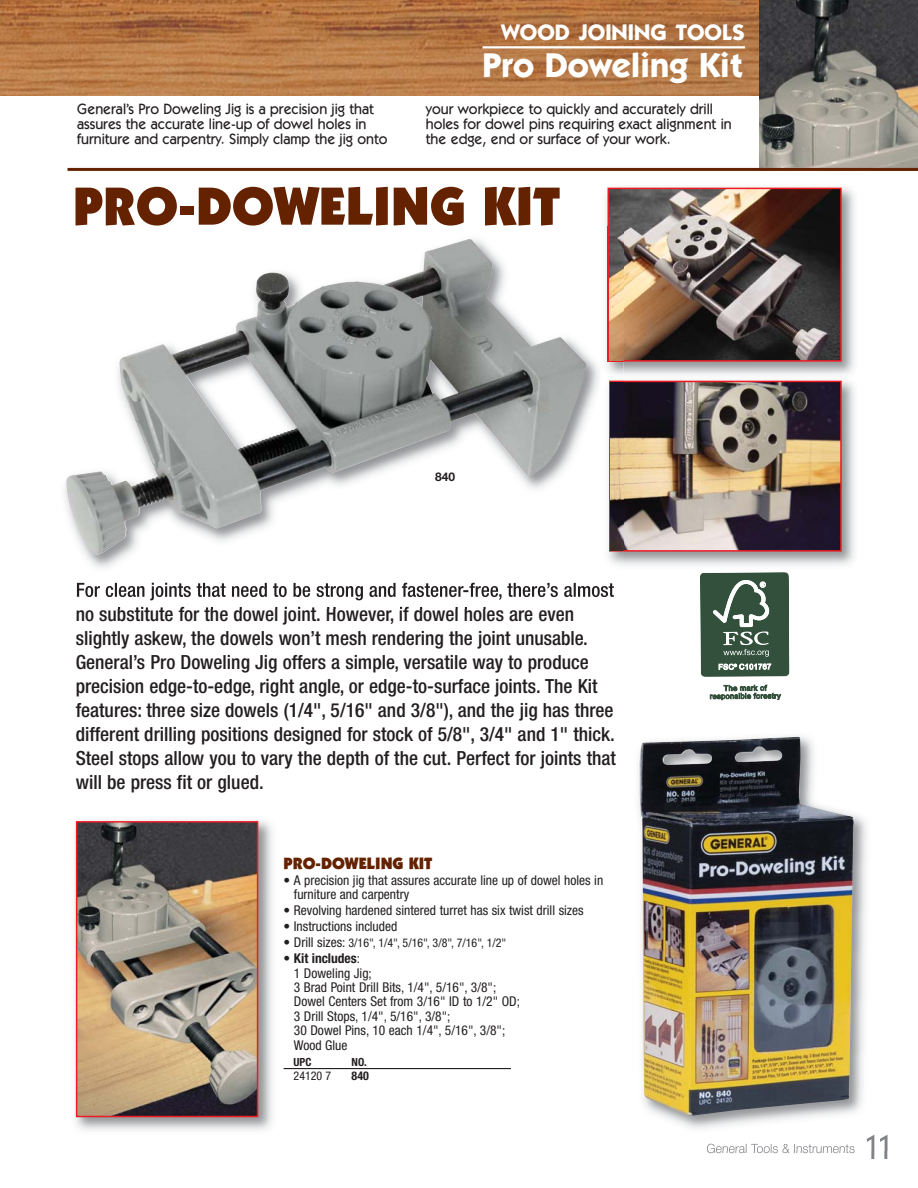
<style>
.page{position:relative;width:918px;height:1188px;background:#fff}
.page>*{position:absolute;margin:0;border:0;box-sizing:border-box;transform-origin:0 0}
.t1{font:900 54px "Itc Kabel";color:#642200}
.t2{font:700 34.5px "Itc Kabel";color:#fff}
.t3{font:300 32.1px "DIN Neuzeit Grotesk";color:#808285}
.t4{font:700 22.5px "Itc Kabel";color:#fff}
.t5{font:500 condensed 19.5px/24px "Helvetica Neue";color:#231f20}
.t6{font:900 16.5px "Itc Kabel";color:#642200}
.t7{font:500 15px/15px "Itc Kabel";color:#231f20;scale:.95 1}
.t8{font:condensed 13.5px/14.4px "Helvetica Neue";color:#231f20}
.t9{font:300 12.15px "Helvetica Neue";color:#808285}
.t10{font:condensed 12px "Helvetica Neue";color:#231f20}
.t11{font:700 condensed 12px "Helvetica Neue";color:#231f20}
.t12{font:700 12px "Helvetica Neue";color:#231f20}
.t13{font:700 condensed 11.25px "Helvetica Neue";color:#231f20}
.s1{font-size:13.5px}
.s2{font-weight:700}
</style>
<div class="page">
<img style="left:606px;top:187px;width:249px;height:187px">
<img style="left:611px;top:191px;width:228px;height:168px">
<div style="left:608px;top:188px;width:234px;height:174px;border:2px solid #ed1c24"></div>
<img style="left:623px;top:381px;width:232px;height:184px">
<img style="left:623px;top:384px;width:216px;height:165px">
<div style="left:609px;top:381px;width:233px;height:171px;border:2px solid #ed1c24"></div>
<img style="left:639px;top:756px;width:249px;height:395px">
<img style="left:867px;top:1135px;width:20px;height:16px">
<img style="left:707px;top:1144px;width:38px;height:7px">
<img style="left:640px;top:736px;width:214px;height:380px">
<hr style="left:284px;top:1068px;width:227px;height:1px;background:#231f20">
<img style="left:75px;top:820px;width:198px;height:311px">
<img style="left:79px;top:824px;width:176px;height:290px">
<div style="left:76px;top:821px;width:182px;height:296px;border:2px solid #ed1c24"></div>
<svg style="left:700px;top:572px;width:90px;height:129px"></svg>
<img style="left:64px;top:354px;width:535px;height:214px">
<img style="left:606px;top:226px;width:17px;height:148px">
<svg style="left:608px;top:360px;width:15px;height:2px"></svg>
<img style="left:608px;top:226px;width:15px;height:134px">
<img style="left:608px;top:374px;width:15px;height:191px">
<img style="left:611px;top:382px;width:12px;height:168px">
<img style="left:76px;top:582px;width:538px;height:27px">
<img style="left:77px;top:583px;width:142px;height:17px">
<img style="left:116px;top:607px;width:83px;height:2px">
<img style="left:66px;top:239px;width:520px;height:316px">
<img style="left:0;top:0;width:760px;height:96px">
<img style="left:760px;top:0;width:158px;height:168px">
<hr style="left:483px;top:46px;width:262px;height:2px;background:#fff">
<hr style="left:68px;top:168px;width:850px;height:3px;background:#642200">
<p class="t4" style="left:501px;top:24px;width:245px">WOOD JOINING TOOLS</p>
<h2 class="t2" style="left:482px;top:53px;width:262px">Pro Doweling Kit</h2>
<p class="t7" style="left:77px;top:103px;width:328px">General’s Pro Doweling Jig is a precision jig that assures the accurate line-up of dowel holes in furniture and carpentry. Simply clamp the jig onto</p>
<p class="t7" style="left:426px;top:103px;width:324px">your workpiece to quickly and accurately drill holes for dowel pins requiring exact alignment in the edge, end or surface of your work.</p>
<h1 class="t1" style="left:73px;top:185px;width:489px">PRO-DOWELING KIT</h1>
<p class="t12" style="left:435px;top:472px;width:22px">840</p>
<p class="t5" style="left:76px;top:604px;width:542px">no substitute for the dowel joint. However, if dowel holes are even slightly askew, the dowels won’t mesh rendering the joint unusable.<br>General’s Pro Doweling Jig offers a simple, versatile way to produce precision edge-to-edge, right angle, or edge-to-surface joints. The Kit features: three size dowels (1/4", 5/16" and 3/8"), and the jig has three different drilling positions designed for stock of 5/8", 3/4" and 1" thick.<br>Steel stops allow you to vary the depth of the cut. Perfect for joints that will be press fit or glued.</p>
<p class="t6" style="left:284px;top:857px;width:150px">PRO-DOWELING KIT</p>
<p class="t8" style="left:294px;top:874px;width:311px;text-indent:-10px">• A precision jig that assures accurate line up of dowel holes in furniture and carpentry</p>
<p class="t8" style="left:284px;top:905px;width:302px">• Revolving hardened sintered turret has six twist drill sizes</p>
<p class="t8" style="left:284px;top:920px;width:115px">• Instructions included</p>
<p class="t10" style="left:284px;top:939px;width:224px"><span class="s1">• Drill sizes:</span> 3/16", 1/4", 5/16", 3/8", 7/16", 1/2"</p>
<p class="t8" style="left:294px;top:952px;width:228px;text-indent:-10px">• <span class="s2">Kit includes</span>:<br>1 Doweling Jig;<br>3 Brad Point Drill Bits, 1/4", 5/16", 3/8";<br>Dowel Centers Set from 3/16" ID to 1/2" OD;<br>3 Drill Stops, 1/4", 5/16", 3/8";<br>30 Dowel Pins, 10 each 1/4", 5/16", 3/8";<br>Wood Glue</p>
<p class="t13" style="left:294px;top:1058px;width:19px">UPC</p>
<p class="t13" style="left:352px;top:1058px;width:17px">NO.</p>
<p class="t10" style="left:294px;top:1071px;width:39px">24120 7</p>
<p class="t11" style="left:352px;top:1071px;width:19px">840</p>
<p class="t9" style="left:707px;top:1144px;width:150px">General Tools &amp; Instruments</p>
<h3 class="t3" style="left:865px;top:1134px;width:28px">11</h3>
</div>
